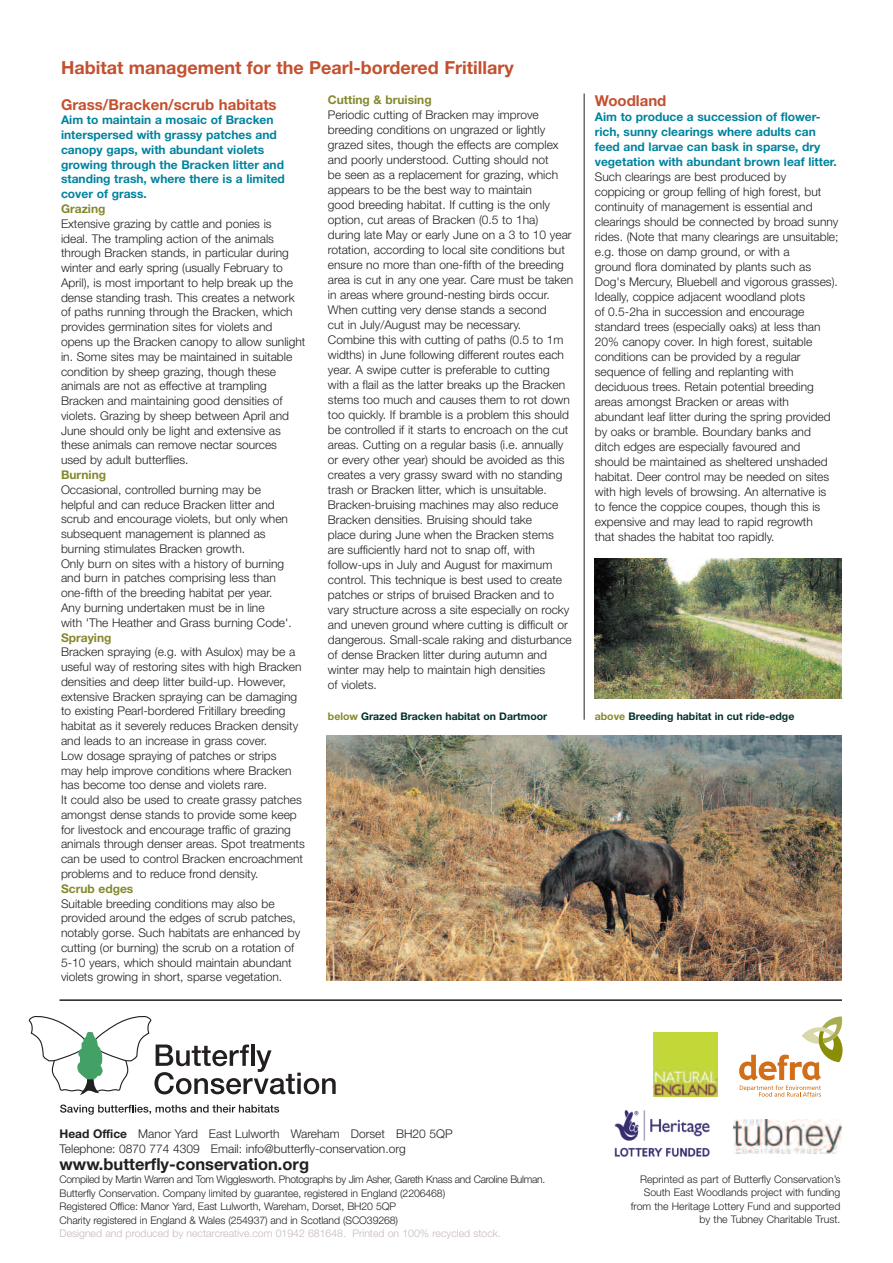
<style>
.page{position:relative;width:893px;height:1263px;background:#fff}
.page>*{position:absolute;margin:0;border:0;box-sizing:border-box;transform-origin:0 0}
.t1{font:700 18px "Helvetica Neue";color:#c3502f}
.t2{font:700 16.5px "Helvetica Neue";color:#231f20}
.t3{font:700 15px "Helvetica Neue";color:#c3502f}
.t4{font:12px/15px "Helvetica Neue Light TT";color:#231f20}
.t5{font:700 12px/14.7px "Helvetica Neue";color:#00839e}
.t6{font:700 12px "Helvetica Neue";color:#86882e}
.t7{font:300 10.5px/13.5px "Helvetica Neue";letter-spacing:-.01em;color:#231f20}
.t8{font:10.5px "Helvetica Neue Light TT";letter-spacing:-.03em;color:#231f20}
.t9{font:300 10.5px "Helvetica Neue";color:#c6b9ba}
.t10{font:700 10.5px "Helvetica Neue";color:#00322a}
.s1{color:#86882e}
.s2{font-family:"Helvetica Neue";font-weight:700}
</style>
<div class="page">
<svg style="left:28px;top:1016px;width:308px;height:79px"></svg>
<svg style="left:60px;top:1104px;width:219px;height:11px"></svg>
<img style="left:594px;top:558px;width:248px;height:140px">
<img style="left:326px;top:736px;width:516px;height:245px">
<hr style="left:60px;top:999px;width:782px;height:2px;background:#231f20">
<hr style="left:584px;top:94px;width:1px;height:626px;background:#231f20">
<img style="left:733px;top:1119px;width:109px;height:35px">
<img style="left:614px;top:1110px;width:96px;height:47px">
<svg style="left:739px;top:1016px;width:104px;height:81px"></svg>
<img style="left:654px;top:1033px;width:64px;height:64px">
<h1 class="t1" style="left:61px;top:61px;width:454px">Habitat management for the Pearl-bordered Fritillary</h1>
<p class="t3" style="left:61px;top:99px;width:217px">Grass/Bracken/scrub habitats</p>
<p class="t5" style="left:61px;top:114px;width:225px">Aim to maintain a mosaic of Bracken interspersed with grassy patches and canopy gaps, with abundant violets growing through the Bracken litter and standing trash, where there is a limited cover of grass.</p>
<p class="t6" style="left:61px;top:204px;width:46px">Grazing</p>
<p class="t4" style="left:61px;top:216px;width:246px">Extensive grazing by cattle and ponies is<br>ideal. The trampling action of the animals through Bracken stands, in particular during winter and early spring (usually February to April), is most important to help break up the dense standing trash. This creates a network of paths running through the Bracken, which provides germination sites for violets and opens up the Bracken canopy to allow sunlight in. Some sites may be maintained in suitable condition by sheep grazing, though these animals are not as effective at trampling Bracken and maintaining good densities of violets. Grazing by sheep between April and June should only be light and extensive as these animals can remove nectar sources<br>used by adult butterflies.</p>
<p class="t6" style="left:61px;top:470px;width:47px">Burning</p>
<p class="t4" style="left:61px;top:482px;width:232px">Occasional, controlled burning may be helpful and can reduce Bracken litter and scrub and encourage violets, but only when subsequent management is planned as burning stimulates Bracken growth.<br>Only burn on sites with a history of burning and burn in patches comprising less than one-fifth of the breeding habitat per year.<br>Any burning undertaken must be in line<br>with 'The Heather and Grass burning Code'.</p>
<p class="t6" style="left:61px;top:633px;width:52px">Spraying</p>
<p class="t4" style="left:61px;top:644px;width:245px">Bracken spraying (e.g. with Asulox) may be a useful way of restoring sites with high Bracken densities and deep litter build-up. However, extensive Bracken spraying can be damaging to existing Pearl-bordered Fritillary breeding habitat as it severely reduces Bracken density and leads to an increase in grass cover.<br>Low dosage spraying of patches or strips<br>may help improve conditions where Bracken has become too dense and violets rare.<br>It could also be used to create grassy patches amongst dense stands to provide some keep for livestock and encourage traffic of grazing animals through denser areas. Spot treatments can be used to control Bracken encroachment problems and to reduce frond density.</p>
<p class="t6" style="left:61px;top:884px;width:74px">Scrub edges</p>
<p class="t4" style="left:61px;top:896px;width:241px">Suitable breeding conditions may also be provided around the edges of scrub patches, notably gorse. Such habitats are enhanced by cutting (or burning) the scrub on a rotation of 5-10 years, which should maintain abundant violets growing in short, sparse vegetation.</p>
<p class="t6" style="left:328px;top:95px;width:105px">Cutting &amp; bruising</p>
<p class="t4" style="left:328px;top:107px;width:247px">Periodic cutting of Bracken may improve breeding conditions on ungrazed or lightly grazed sites, though the effects are complex and poorly understood. Cutting should not<br>be seen as a replacement for grazing, which appears to be the best way to maintain<br>good breeding habitat. If cutting is the only option, cut areas of Bracken (0.5 to 1ha) during late May or early June on a 3 to 10 year rotation, according to local site conditions but ensure no more than one-fifth of the breeding area is cut in any one year. Care must be taken in areas where ground-nesting birds occur.<br>When cutting very dense stands a second<br>cut in July/August may be necessary.<br>Combine this with cutting of paths (0.5 to 1m widths) in June following different routes each year. A swipe cutter is preferable to cutting with a flail as the latter breaks up the Bracken stems too much and causes them to rot down too quickly. If bramble is a problem this should be controlled if it starts to encroach on the cut areas. Cutting on a regular basis (i.e. annually or every other year) should be avoided as this creates a very grassy sward with no standing trash or Bracken litter, which is unsuitable.<br>Bracken-bruising machines may also reduce Bracken densities. Bruising should take<br>place during June when the Bracken stems<br>are sufficiently hard not to snap off, with follow-ups in July and August for maximum control. This technique is best used to create patches or strips of bruised Bracken and to vary structure across a site especially on rocky and uneven ground where cutting is difficult or dangerous. Small-scale raking and disturbance of dense Bracken litter during autumn and winter may help to maintain high densities<br>of violets.</p>
<p class="t10" style="left:328px;top:712px;width:221px"><span class="s1">below</span> Grazed Bracken habitat on Dartmoor</p>
<p class="t3" style="left:595px;top:95px;width:73px">Woodland</p>
<p class="t5" style="left:595px;top:110px;width:244px">Aim to produce a succession of flower&shy;rich, sunny clearings where adults can feed and larvae can bask in sparse, dry vegetation with abundant brown leaf litter.</p>
<p class="t4" style="left:595px;top:169px;width:245px">Such clearings are best produced by coppicing or group felling of high forest, but continuity of management is essential and clearings should be connected by broad sunny rides. (Note that many clearings are unsuitable; e.g. those on damp ground, or with a<br>ground flora dominated by plants such as Dog's Mercury, Bluebell and vigorous grasses).<br>Ideally, coppice adjacent woodland plots<br>of 0.5-2ha in succession and encourage standard trees (especially oaks) at less than 20% canopy cover. In high forest, suitable conditions can be provided by a regular sequence of felling and replanting with deciduous trees. Retain potential breeding areas amongst Bracken or areas with abundant leaf litter during the spring provided by oaks or bramble. Boundary banks and ditch edges are especially favoured and<br>should be maintained as sheltered unshaded habitat. Deer control may be needed on sites with high levels of browsing. An alternative is to fence the coppice coupes, though this is expensive and may lead to rapid regrowth<br>that shades the habitat too rapidly.</p>
<p class="t10" style="left:595px;top:712px;width:201px"><span class="s1">above</span> Breeding habitat in cut ride-edge</p>
<p class="t4" style="left:60px;top:1126px;width:395px"><span class="s2">Head Office</span> Manor Yard East Lulworth Wareham Dorset BH20 5QP<br>Telephone: 0870 774 4309 Email: info@butterfly-conservation.org</p>
<h2 class="t2" style="left:60px;top:1158px;width:251px">www.butterfly-conservation.org</h2>
<p class="t8" style="left:60px;top:1173px;width:487px">Compiled by Martin Warren and Tom Wigglesworth. Photographs by Jim Asher, Gareth Knass and Caroline Bulman.</p>
<p class="t7" style="left:60px;top:1187px;width:387px">Butterfly Conservation. Company limited by guarantee, registered in England (2206468)<br>Registered Office: Manor Yard, East Lulworth, Wareham, Dorset, BH20 5QP<br>Charity registered in England &amp; Wales (254937) and in Scotland (SCO39268)</p>
<p class="t9" style="left:60px;top:1229px;width:443px">Designed and produced by nectarcreative.com 01942 681648. Printed on 100% recycled stock.</p>
<p class="t7" style="left:631px;top:1173px;width:211px;text-align:right">Reprinted as part of Butterfly Conservation’s South East Woodlands project with funding from the Heritage Lottery Fund and supported by the Tubney Charitable Trust.</p>
</div>
